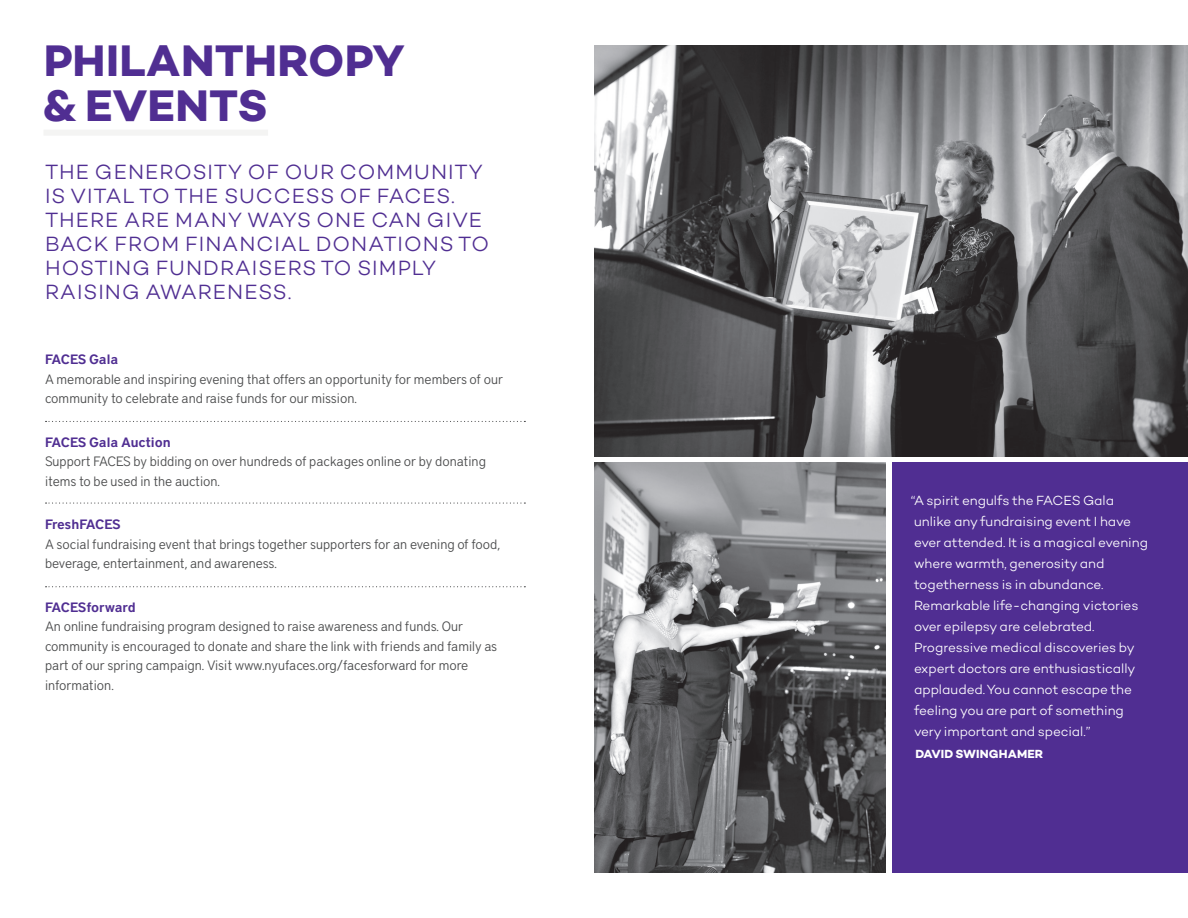
<style>
.page{position:relative;width:1188px;height:918px;background:#fff}
.page>*{position:absolute;margin:0;border:0;box-sizing:border-box;transform-origin:0 0}
.t1{font:700 45px/45px "Campton";letter-spacing:.005em;color:#502e92}
.Intro_2{font:300 21px/24px "Campton";letter-spacing:.05em;color:#502e92}
.Body{font:300 13.5px/19.5px "District";color:#4b4c4d}
.QUOTE{font:300 13.5px/21px "Campton";letter-spacing:-.005em;color:#fff}
.Subhead{font:13.5px "District Demi";letter-spacing:-.01em;color:#502e92}
.Subhead-2{font:13.5px "District Demi";letter-spacing:-.04em;color:#502e92}
.t2{font:700 12px "Campton";letter-spacing:.01em;color:#fff}
</style>
<div class="page">
<div style="left:44px;top:130px;width:224px;height:6px;background:#f4f4f3"></div>
<svg style="left:46px;top:421px;width:479px;height:1px"></svg>
<svg style="left:46px;top:502px;width:479px;height:2px"></svg>
<svg style="left:46px;top:586px;width:479px;height:1px"></svg>
<img style="left:594px;top:45px;width:594px;height:412px">
<img style="left:594px;top:462px;width:292px;height:411px">
<div style="left:893px;top:463px;width:295px;height:410px;background:#502e92"></div>
<p class="t1" style="left:44px;top:38px;width:363px">PHILANTHROPY &amp; EVENTS</p>
<p class="Intro_2" style="left:45px;top:159px;width:445px">THE GENEROSITY OF OUR COMMUNITY<br>IS VITAL TO THE SUCCESS OF FACES.<br>THERE ARE MANY WAYS ONE CAN GIVE<br>BACK FROM FINANCIAL DONATIONS TO<br>HOSTING FUNDRAISERS TO SIMPLY<br>RAISING AWARENESS.</p>
<p class="Subhead" style="left:45px;top:351px;width:75px">FACES Gala</p>
<p class="Body" style="left:45px;top:369px;width:460px">A memorable and inspiring evening that offers an opportunity for members of our community to celebrate and raise funds for our mission.</p>
<p class="Subhead" style="left:45px;top:434px;width:127px">FACES Gala Auction</p>
<p class="Body" style="left:45px;top:452px;width:443px">Support FACES by bidding on over hundreds of packages online or by donating items to be used in the auction.</p>
<p class="Subhead-2" style="left:45px;top:516px;width:77px">FreshFACES</p>
<p class="Body" style="left:45px;top:534px;width:457px">A social fundraising event that brings together supporters for an evening of food, beverage, entertainment, and awareness.</p>
<p class="Subhead" style="left:45px;top:599px;width:92px">FACESforward</p>
<p class="Body" style="left:45px;top:617px;width:454px">An online fundraising program designed to raise awareness and funds. Our community is encouraged to donate and share the link with friends and family as part of our spring campaign. Visit www.nyufaces.org/facesforward for more information.</p>
<p class="QUOTE" style="left:911px;top:489px;width:239px">“A spirit engulfs the FACES Gala unlike any fundraising event I have ever attended. It is a magical evening where warmth, generosity and togetherness is in abundance.<br>Remarkable life-changing victories over epilepsy are celebrated.<br>Progressive medical discoveries by expert doctors are enthusiastically applauded. You cannot escape the feeling you are part of something very important and special.”</p>
<p class="t2" style="left:915px;top:746px;width:130px">DAVID SWINGHAMER</p>
</div>
